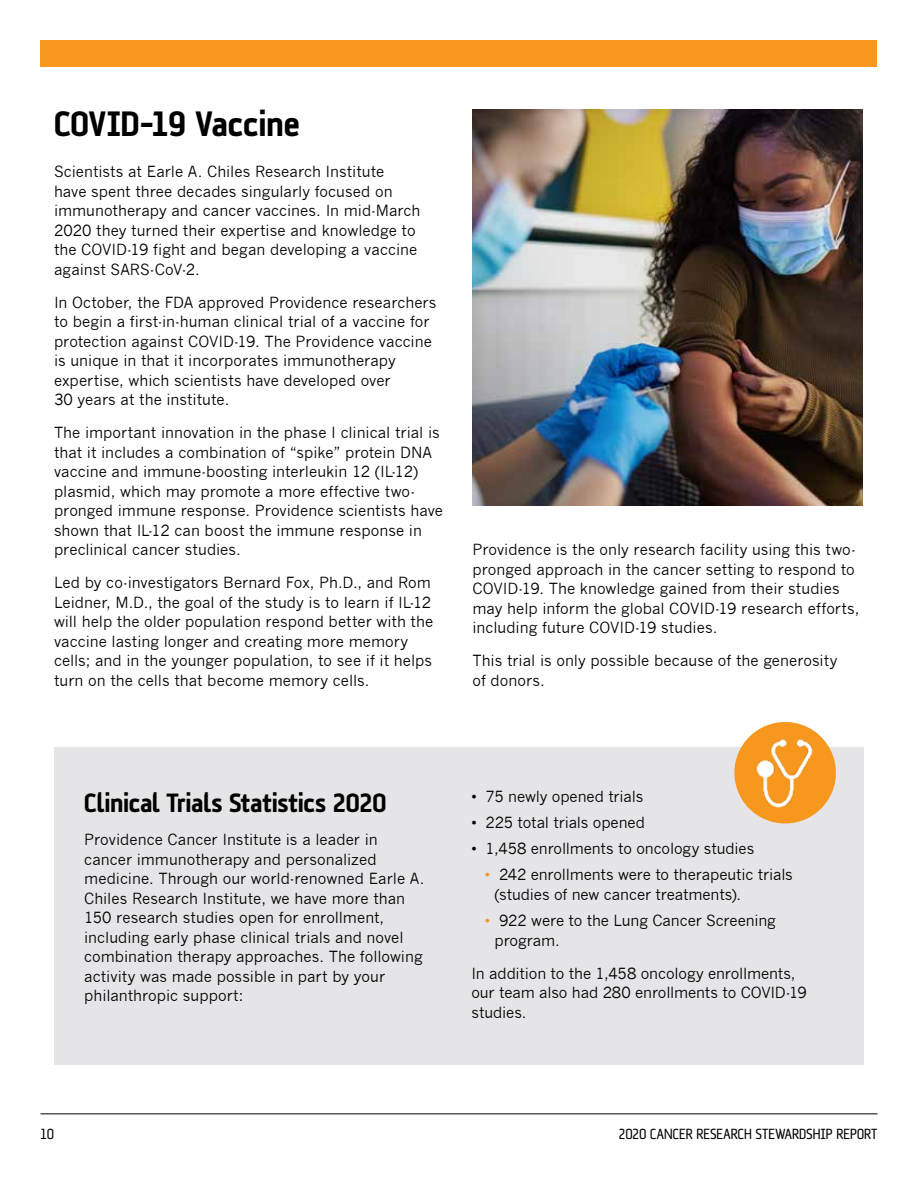
<style>
.page{position:relative;width:918px;height:1188px;background:#fff}
.page>*{position:absolute;margin:0;border:0;box-sizing:border-box;transform-origin:0 0}
.t1{font:700 36px "AF Klampenborg";letter-spacing:-.01em;color:#000}
.t2{font:700 27px "AF Klampenborg";letter-spacing:-.015em;color:#000}
.t3{font:15px/19.5px "News Gothic";color:#000}
.t4{font:15px "AF Klampenborg";letter-spacing:.005em;color:#000}
.s1{color:#f8971d}
</style>
<div class="page">
<hr style="left:40px;top:1113px;width:838px;height:1px;background:#000">
<div style="left:40px;top:40px;width:838px;height:28px;background:#f8971d"></div>
<img style="left:472px;top:109px;width:391px;height:396px">
<div style="left:54px;top:747px;width:810px;height:318px;background:#e5e4e6"></div>
<div style="left:734px;top:722px;width:102px;height:102px;background:#f8971d;border-radius:50%"></div>
<img style="left:756px;top:739px;width:58px;height:68px">
<h1 class="t1" style="left:54px;top:103px;width:247px">COVID-19 Vaccine</h1>
<p class="t3" style="left:54px;top:162px;width:368px">Scientists at Earle A. Chiles Research Institute have spent three decades singularly focused on immunotherapy and cancer vaccines. In mid-March 2020 they turned their expertise and knowledge to the COVID-19 fight and began developing a vaccine against SARS-CoV-2.</p>
<p class="t3" style="left:54px;top:293px;width:384px">In October, the FDA approved Providence researchers to begin a first-in-human clinical trial of a vaccine for protection against COVID-19. The Providence vaccine is unique in that it incorporates immunotherapy expertise, which scientists have developed over<br>30 years at the institute.</p>
<p class="t3" style="left:54px;top:423px;width:391px">The important innovation in the phase I clinical trial is that it includes a combination of “spike” protein DNA vaccine and immune-boosting interleukin 12 (IL-12) plasmid, which may promote a more effective two&shy;pronged immune response. Providence scientists have shown that IL-12 can boost the immune response in preclinical cancer studies.</p>
<p class="t3" style="left:54px;top:573px;width:381px">Led by co-investigators Bernard Fox, Ph.D., and Rom Leidner, M.D., the goal of the study is to learn if IL-12 will help the older population respond better with the vaccine lasting longer and creating more memory cells; and in the younger population, to see if it helps turn on the cells that become memory cells.</p>
<p class="t3" style="left:472px;top:540px;width:389px">Providence is the only research facility using this two&shy;pronged approach in the cancer setting to respond to COVID-19. The knowledge gained from their studies may help inform the global COVID-19 research efforts, including future COVID-19 studies.</p>
<p class="t3" style="left:472px;top:651px;width:366px">This trial is only possible because of the generosity of donors.</p>
<h2 class="t2" style="left:84px;top:787px;width:304px">Clinical Trials Statistics 2020</h2>
<p class="t3" style="left:84px;top:830px;width:342px">Providence Cancer Institute is a leader in cancer immunotherapy and personalized medicine. Through our world-renowned Earle A.<br>Chiles Research Institute, we have more than 150 research studies open for enrollment, including early phase clinical trials and novel combination therapy approaches. The following activity was made possible in part by your philanthropic support:</p>
<p class="t3" style="left:471px;top:787px;width:174px">• 75 newly opened trials</p>
<p class="t3" style="left:471px;top:813px;width:175px">• 225 total trials opened</p>
<p class="t3" style="left:471px;top:839px;width:284px">• 1,458 enrollments to oncology studies</p>
<p class="t3" style="left:495px;top:865px;width:300px;text-indent:-10px"><span class="s1">•</span> 242 enrollments were to therapeutic trials (studies of new cancer treatments).</p>
<p class="t3" style="left:495px;top:911px;width:283px;text-indent:-10px"><span class="s1">•</span> 922 were to the Lung Cancer Screening program.</p>
<p class="t3" style="left:471px;top:964px;width:337px">In addition to the 1,458 oncology enrollments, our team also had 280 enrollments to COVID-19 studies.</p>
<p class="t4" style="left:40px;top:1125px;width:15px">10</p>
<p class="t4" style="left:619px;top:1125px;width:260px">2020 CANCER RESEARCH STEWARDSHIP REPORT</p>
</div>
